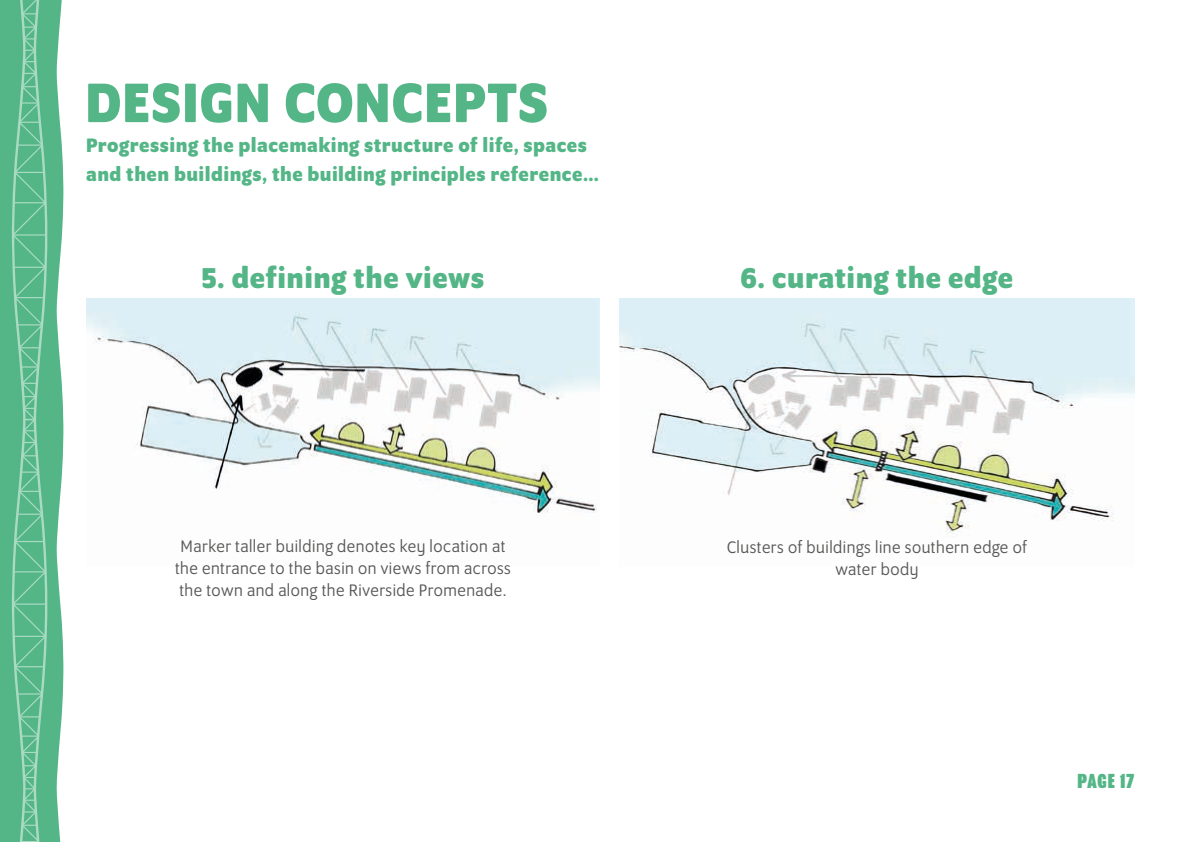
<style>
.page{position:relative;width:1191px;height:842px;background:#fff}
.page>*{position:absolute;margin:0;border:0;box-sizing:border-box;transform-origin:0 0}
.t1{font:700 60px "Program OT";letter-spacing:.02em;color:#54b687}
.t2{font:700 31px "Program OT";letter-spacing:.02em;color:#54b687}
.t3{font:900 22px "Program Nar OT";letter-spacing:.04em;color:#54b687}
.t4{font:700 21px/29px "Program OT";letter-spacing:.025em;color:#54b687}
.t5{font:18px/22px "Program OT";letter-spacing:.03em;color:#575756;text-align:center}
</style>
<div class="page">
<svg style="left:0;top:0;width:64px;height:842px;fill:#54b687"></svg>
<svg style="left:12px;top:0;width:35px;height:842px"></svg>
<img style="left:86px;top:298px;width:514px;height:215px">
<img style="left:619px;top:298px;width:515px;height:239px">
<h1 class="t1" style="left:85px;top:68px;width:464px">DESIGN CONCEPTS</h1>
<p class="t4" style="left:86px;top:130px;width:514px">Progressing the placemaking structure of life, spaces and then buildings, the building principles reference...</p>
<h2 class="t2" style="left:202px;top:260px;width:284px">5. defining the views</h2>
<h2 class="t2" style="left:740px;top:260px;width:274px">6. curating the edge</h2>
<p class="t5" style="left:175px;top:535px;width:337px">Marker taller building denotes key location at the entrance to the basin on views from across the town and along the Riverside Promenade.</p>
<p class="t5" style="left:727px;top:536px;width:301px">Clusters of buildings line southern edge of water body</p>
<p class="t3" style="left:1077px;top:768px;width:58px">PAGE 17</p>
</div>
